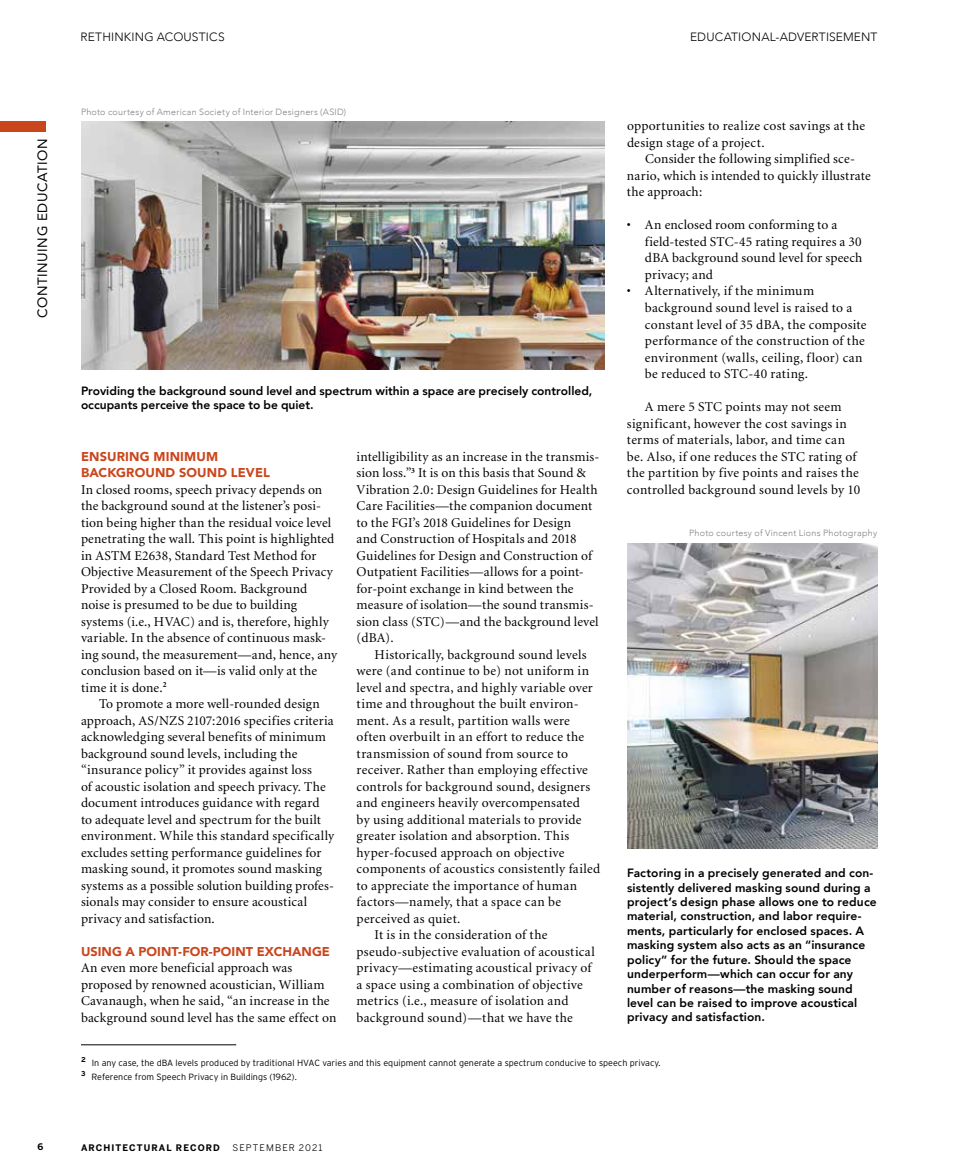
<style>
.page{position:relative;width:972px;height:1175px;background:#fff}
.page>*{position:absolute;margin:0;border:0;box-sizing:border-box;transform-origin:0 0}
.t1{font:13.5px/16.5px "Minion";letter-spacing:.015em;color:#000}
.t2{font:13.5px "Avenir";letter-spacing:.045em;color:#000}
.t3{font:900 12.75px/16.5px "Avenir";letter-spacing:.005em;color:#ca461d}
.t4{font:800 12px/14.4px "Avenir";letter-spacing:.01em;color:#000}
.t5{font:300 12px "Avenir";letter-spacing:.015em;color:#000}
.t6{font:300 9px/14.4px "Interstate";color:#000}
.t7{font:300 9px "Avenir";letter-spacing:.03em;color:#808285}
.t8{font:700 9px "Benton Sans";letter-spacing:.12em;color:#000}
.t9{font:9px "Benton Sans";letter-spacing:.12em;color:#000}
</style>
<div class="page">
<div style="left:0;top:122px;width:46px;height:10px;background:#ca461d"></div>
<img style="left:81px;top:122px;width:523px;height:247px">
<img style="left:627px;top:544px;width:251px;height:304px">
<hr style="left:81px;top:1044px;width:155px;height:1px;background:#000">
<p class="t5" style="left:81px;top:29px;width:146px">RETHINKING ACOUSTICS</p>
<p class="t5" style="left:690px;top:29px;width:189px">EDUCATIONAL-ADVERTISEMENT</p>
<p class="t2" style="left:32px;top:318px;width:181px;rotate:-90deg">CONTINUING EDUCATION</p>
<p class="t7" style="left:81px;top:107px;width:267px">Photo courtesy of American Society of Interior Designers (ASID)</p>
<p class="t4" style="left:81px;top:383px;width:513px">Providing the background sound level and spectrum within a space are precisely controlled, occupants perceive the space to be quiet.</p>
<p class="t3" style="left:81px;top:447px;width:191px">ENSURING MINIMUM<br>BACKGROUND SOUND LEVEL</p>
<p class="t1" style="left:81px;top:481px;width:258px">In closed rooms, speech privacy depends on the background sound at the listener’s posi&shy;tion being higher than the residual voice level penetrating the wall. This point is highlighted in ASTM E2638, Standard Test Method for Objective Measurement of the Speech Privacy Provided by a Closed Room. Background noise is presumed to be due to building systems (i.e., HVAC) and is, therefore, highly variable. In the absence of continuous mask&shy;ing sound, the measurement—and, hence, any conclusion based on it—is valid only at the time it is done.<sup>2</sup></p>
<p class="t1" style="left:81px;top:696px;width:255px;text-indent:18px">To promote a more well-rounded design approach, AS/NZS 2107:2016 specifies criteria acknowledging several benefits of minimum background sound levels, including the “insurance policy” it provides against loss<br>of acoustic isolation and speech privacy. The document introduces guidance with regard<br>to adequate level and spectrum for the built environment. While this standard specifically excludes setting performance guidelines for masking sound, it promotes sound masking systems as a possible solution building profes&shy;sionals may consider to ensure acoustical privacy and satisfaction.</p>
<p class="t3" style="left:81px;top:942px;width:251px">USING A POINT-FOR-POINT EXCHANGE</p>
<p class="t1" style="left:81px;top:960px;width:257px">An even more beneficial approach was proposed by renowned acoustician, William Cavanaugh, when he said, “an increase in the background sound level has the same effect on</p>
<p class="t1" style="left:357px;top:448px;width:244px">intelligibility as an increase in the transmis&shy;sion loss.”<sup>3</sup> It is on this basis that Sound &amp; Vibration 2.0: Design Guidelines for Health Care Facilities—the companion document to the FGI’s 2018 Guidelines for Design<br>and Construction of Hospitals and 2018<br>Guidelines for Design and Construction of Outpatient Facilities—allows for a point&shy;for-point exchange in kind between the measure of isolation—the sound transmis&shy;sion class (STC)—and the background level (dBA).</p>
<p class="t1" style="left:375px;top:646px;width:214px">Historically, background sound levels</p>
<p class="t1" style="left:357px;top:663px;width:234px">were (and continue to be) not uniform in</p>
<p class="t1" style="left:357px;top:679px;width:238px">level and spectra, and highly variable over</p>
<p class="t1" style="left:357px;top:696px;width:224px">time and throughout the built environ-</p>
<p class="t1" style="left:357px;top:712px;width:215px">ment. As a result, partition walls were</p>
<p class="t1" style="left:357px;top:729px;width:229px">often overbuilt in an effort to reduce the</p>
<p class="t1" style="left:357px;top:745px;width:213px">transmission of sound from source to</p>
<p class="t1" style="left:357px;top:762px;width:233px">receiver. Rather than employing effective</p>
<p class="t1" style="left:357px;top:778px;width:235px">controls for background sound, designers</p>
<p class="t1" style="left:357px;top:795px;width:225px">and engineers heavily overcompensated</p>
<p class="t1" style="left:357px;top:811px;width:226px">by using additional materials to provide</p>
<p class="t1" style="left:357px;top:828px;width:214px">greater isolation and absorption. This</p>
<p class="t1" style="left:357px;top:844px;width:209px">hyper-focused approach on objective</p>
<p class="t1" style="left:357px;top:861px;width:245px">components of acoustics consistently failed</p>
<p class="t1" style="left:357px;top:877px;width:222px">to appreciate the importance of human</p>
<p class="t1" style="left:357px;top:894px;width:206px">factors—namely, that a space can be</p>
<p class="t1" style="left:357px;top:910px;width:105px">perceived as quiet.</p>
<p class="t1" style="left:375px;top:927px;width:174px">It is in the consideration of the</p>
<p class="t1" style="left:357px;top:943px;width:240px">pseudo-subjective evaluation of acoustical</p>
<p class="t1" style="left:357px;top:960px;width:236px">privacy—estimating acoustical privacy of</p>
<p class="t1" style="left:357px;top:976px;width:228px">a space using a combination of objective</p>
<p class="t1" style="left:357px;top:993px;width:213px">metrics (i.e., measure of isolation and</p>
<p class="t1" style="left:357px;top:1009px;width:218px">background sound)—that we have the</p>
<p class="t1" style="left:627px;top:118px;width:240px">opportunities to realize cost savings at the design stage of a project.</p>
<p class="t1" style="left:627px;top:151px;width:245px;text-indent:18px">Consider the following simplified sce&shy;nario, which is intended to quickly illustrate the approach:</p>
<p class="t1" style="left:645px;top:217px;width:219px;text-indent:-18px">• An enclosed room conforming to a field-tested STC-45 rating requires a 30 dBA background sound level for speech privacy; and</p>
<p class="t1" style="left:645px;top:283px;width:223px;text-indent:-18px">• Alternatively, if the minimum background sound level is raised to a constant level of 35 dBA, the composite performance of the construction of the environment (walls, ceiling, floor) can be reduced to STC-40 rating.</p>
<p class="t1" style="left:627px;top:399px;width:235px;text-indent:18px">A mere 5 STC points may not seem significant, however the cost savings in terms of materials, labor, and time can be. Also, if one reduces the STC rating of the partition by five points and raises the controlled background sound levels by 10</p>
<p class="t7" style="left:689px;top:528px;width:189px">Photo courtesy of Vincent Lions Photography</p>
<p class="t4" style="left:627px;top:866px;width:251px">Factoring in a precisely generated and con&shy;sistently delivered masking sound during a project’s design phase allows one to reduce material, construction, and labor require&shy;ments, particularly for enclosed spaces. A masking system also acts as an “insurance policy” for the future. Should the space underperform—which can occur for any number of reasons—the masking sound level can be raised to improve acoustical privacy and satisfaction.</p>
<p class="t6" style="left:81px;top:1055px;width:581px"><sup>2</sup> In any case, the dBA levels produced by traditional HVAC varies and this equipment cannot generate a spectrum conducive to speech privacy.<br><sup>3</sup> Reference from Speech Privacy in Buildings (1962).</p>
<p class="t8" style="left:38px;top:1141px;width:7px">6</p>
<p class="t8" style="left:81px;top:1141px;width:140px">ARCHITECTURAL RECORD</p>
<p class="t9" style="left:233px;top:1141px;width:91px">SEPTEMBER 2021</p>
</div>
